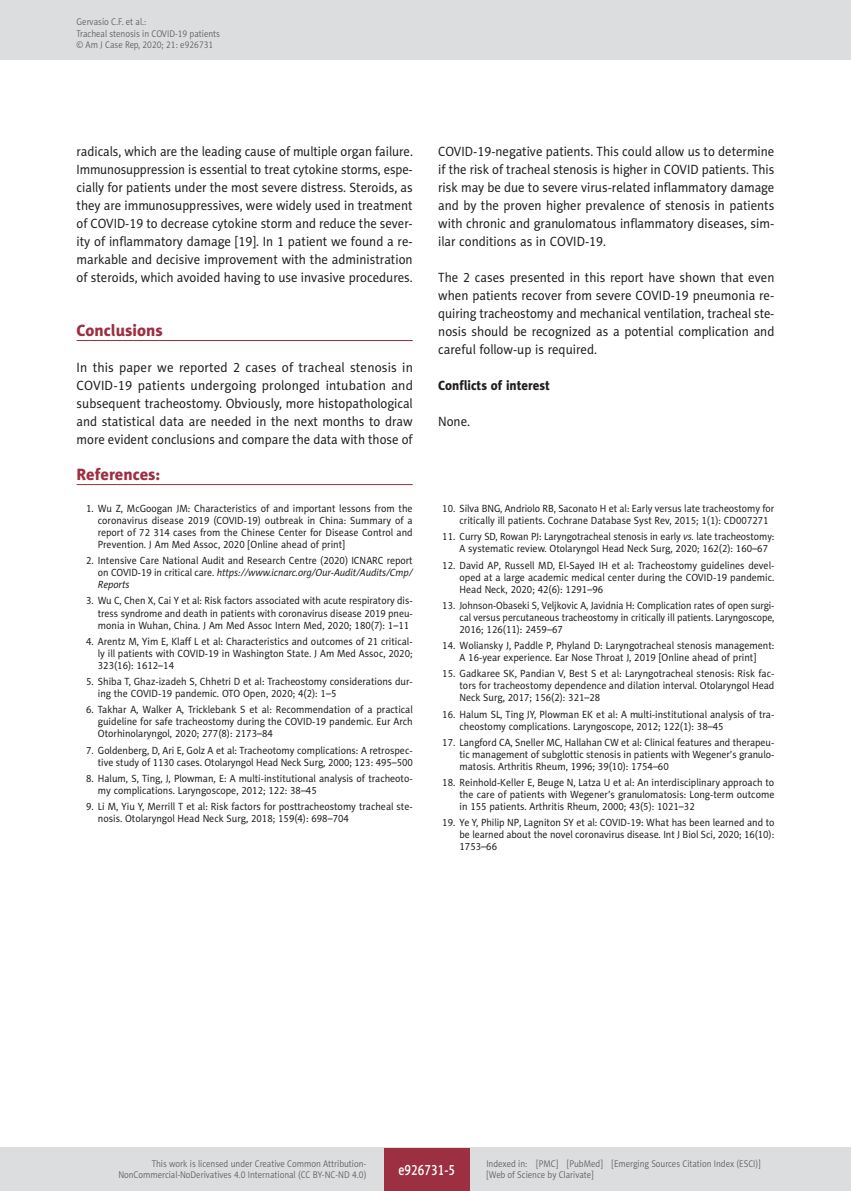
<style>
.page{position:relative;width:851px;height:1191px;background:#fff}
.page>*{position:absolute;margin:0;border:0;box-sizing:border-box;transform-origin:0 0}
.AJCR_Referencje_Tytu{font:16.5px "Naomi Sans EFN Heavy";color:#9d2f42}
.AJCR_Headline_1{font:16.5px "Naomi Sans EFN Heavy";color:#9d2f42}
.t1{font:15px "Naomi Sans EFN Medium";color:#fff;scale:.8 1}
.AJCR_Body{font:13.5px/18px "Naomi Sans EFN";color:#231f20;text-align:justify;scale:.95 1}
.AJCR_Body-2{font:13.5px/18px "Naomi Sans EFN";color:#231f20;text-align:justify;scale:.94 1}
.AJCR_Body-3{font:13.5px/18px "Naomi Sans EFN";color:#231f20;text-align:justify}
.AJCR_Headline_2{font:13.5px "Naomi Sans EFN Heavy";color:#231f20;scale:.95 1}
.AJCR_Referencje_punk{font:10.5px/12px "Naomi Sans EFN";color:#231f20;text-align:justify;scale:.95 1}
.AJCR_Referencje_punk-2{font:10.5px/12px "Naomi Sans EFN";color:#231f20;text-align:justify;scale:.94 1}
.AJCR_Referencje_punk-3{font:10.5px/12px "Naomi Sans EFN";color:#231f20;text-align:justify;scale:.93 1}
.t2{font:9.75px/11.2px "Naomi Sans EFN Light";color:#57585a;scale:.9 1}
.s1{font-style:italic}
</style>
<div class="page">
<hr style="left:77px;top:484px;width:335px;height:1px;background:#9d2f42">
<hr style="left:77px;top:340px;width:335px;height:1px;background:#9d2f42">
<div style="left:0;top:0;width:850px;height:60px;background:#dcdddf"></div>
<div style="left:0;top:1148px;width:850px;height:43px;background:#dcdddf"></div>
<div style="left:384px;top:1147px;width:85px;height:43px;background:#9d2f42"></div>
<p class="t2" style="left:77px;top:16px;width:161px">Gervasio C.F. et al.:<br>Tracheal stenosis in COVID-19 patients © Am J Case Rep, 2020; 21: e926731</p>
<p class="AJCR_Body-2" style="left:77px;top:142px;width:359px">radicals, which are the leading cause of multiple organ failure.<br>Immunosuppression is essential to treat cytokine storms, espe&shy;cially for patients under the most severe distress. Steroids, as they are immunosuppressives, were widely used in treatment of COVID-19 to decrease cytokine storm and reduce the sever&shy;ity of inflammatory damage [19]. In 1 patient we found a re&shy;markable and decisive improvement with the administration of steroids, which avoided having to use invasive procedures.</p>
<p class="AJCR_Headline_1" style="left:77px;top:320px;width:88px">Conclusions</p>
<p class="AJCR_Body-3" style="left:77px;top:358px;width:338px">In this paper we reported 2 cases of tracheal stenosis in COVID-19 patients undergoing prolonged intubation and subsequent tracheostomy. Obviously, more histopathological and statistical data are needed in the next months to draw more evident conclusions and compare the data with those of</p>
<p class="AJCR_Referencje_Tytu" style="left:77px;top:464px;width:85px">References:</p>
<p class="AJCR_Referencje_punk" style="left:98px;top:502px;width:333px;text-indent:-12px">1. Wu Z, McGoogan JM: Characteristics of and important lessons from the coronavirus disease 2019 (COVID-19) outbreak in China: Summary of a report of 72 314 cases from the Chinese Center for Disease Control and Prevention. J Am Med Assoc, 2020 [Online ahead of print]</p>
<p class="AJCR_Referencje_punk" style="left:98px;top:555px;width:333px;text-indent:-12px">2. Intensive Care National Audit and Research Centre (2020) ICNARC report on COVID-19 in critical care. <span class="s1">https://www.icnarc.org/Our-Audit/Audits/Cmp/ Reports</span></p>
<p class="AJCR_Referencje_punk-2" style="left:98px;top:595px;width:336px;text-indent:-12px">3. Wu C, Chen X, Cai Y et al: Risk factors associated with acute respiratory dis&shy;tress syndrome and death in patients with coronavirus disease 2019 pneu&shy;monia in Wuhan, China. J Am Med Assoc Intern Med, 2020; 180(7): 1–11</p>
<p class="AJCR_Referencje_punk" style="left:98px;top:635px;width:333px;text-indent:-12px">4. Arentz M, Yim E, Klaff L et al: Characteristics and outcomes of 21 critical&shy;ly ill patients with COVID-19 in Washington State. J Am Med Assoc, 2020; 323(16): 1612–14</p>
<p class="AJCR_Referencje_punk" style="left:98px;top:675px;width:333px;text-indent:-12px">5. Shiba T, Ghaz-izadeh S, Chhetri D et al: Tracheostomy considerations dur&shy;ing the COVID-19 pandemic. OTO Open, 2020; 4(2): 1–5</p>
<p class="AJCR_Referencje_punk" style="left:98px;top:704px;width:333px;text-indent:-12px">6. Takhar A, Walker A, Tricklebank S et al: Recommendation of a practical guideline for safe tracheostomy during the COVID-19 pandemic. Eur Arch Otorhinolaryngol, 2020; 277(8): 2173–84</p>
<p class="AJCR_Referencje_punk" style="left:86px;top:744px;width:345px;text-align:right">7. Goldenberg, D, Ari E, Golz A et al: Tracheotomy complications: A retrospec&shy;tive study of 1130 cases. Otolaryngol Head Neck Surg, 2000; 123: 495–500</p>
<p class="AJCR_Referencje_punk" style="left:98px;top:772px;width:333px;text-indent:-12px">8. Halum, S, Ting, J, Plowman, E: A multi-institutional analysis of tracheoto&shy;my complications. Laryngoscope, 2012; 122: 38–45</p>
<p class="AJCR_Referencje_punk" style="left:98px;top:800px;width:333px;text-indent:-12px">9. Li M, Yiu Y, Merrill T et al: Risk factors for posttracheostomy tracheal ste&shy;nosis. Otolaryngol Head Neck Surg, 2018; 159(4): 698–704</p>
<p class="AJCR_Body" style="left:438px;top:142px;width:355px">COVID-19-negative patients. This could allow us to determine if the risk of tracheal stenosis is higher in COVID patients. This risk may be due to severe virus-related inflammatory damage and by the proven higher prevalence of stenosis in patients with chronic and granulomatous inflammatory diseases, sim&shy;ilar conditions as in COVID-19.</p>
<p class="AJCR_Body" style="left:438px;top:268px;width:355px">The 2 cases presented in this report have shown that even when patients recover from severe COVID-19 pneumonia re&shy;quiring tracheostomy and mechanical ventilation, tracheal ste&shy;nosis should be recognized as a potential complication and careful follow-up is required.</p>
<p class="AJCR_Headline_2" style="left:438px;top:377px;width:119px">Conflicts of interest</p>
<p class="AJCR_Body" style="left:438px;top:412px;width:35px">None.</p>
<p class="AJCR_Referencje_punk-2" style="left:459px;top:502px;width:336px;text-indent:-17px">10. Silva BNG, Andriolo RB, Saconato H et al: Early versus late tracheostomy for critically ill patients. Cochrane Database Syst Rev, 2015; 1(1): CD007271</p>
<p class="AJCR_Referencje_punk-2" style="left:459px;top:531px;width:336px;text-indent:-17px">11. Curry SD, Rowan PJ: Laryngotracheal stenosis in early <span class="s1">vs.</span> late tracheostomy:<br>A systematic review. Otolaryngol Head Neck Surg, 2020; 162(2): 160–67</p>
<p class="AJCR_Referencje_punk" style="left:459px;top:559px;width:333px;text-indent:-17px">12. David AP, Russell MD, El-Sayed IH et al: Tracheostomy guidelines devel&shy;oped at a large academic medical center during the COVID-19 pandemic.<br>Head Neck, 2020; 42(6): 1291–96</p>
<p class="AJCR_Referencje_punk-3" style="left:459px;top:599px;width:340px;text-indent:-17px">13. Johnson-Obaseki S, Veljkovic A, Javidnia H: Complication rates of open surgi&shy;cal versus percutaneous tracheostomy in critically ill patients. Laryngoscope, 2016; 126(11): 2459–67</p>
<p class="AJCR_Referencje_punk" style="left:442px;top:639px;width:351px;text-align:center">14. Woliansky J, Paddle P, Phyland D: Laryngotracheal stenosis management:<br>A 16-year experience. Ear Nose Throat J, 2019 [Online ahead of print]</p>
<p class="AJCR_Referencje_punk" style="left:459px;top:668px;width:333px;text-indent:-17px">15. Gadkaree SK, Pandian V, Best S et al: Laryngotracheal stenosis: Risk fac&shy;tors for tracheostomy dependence and dilation interval. Otolaryngol Head Neck Surg, 2017; 156(2): 321–28</p>
<p class="AJCR_Referencje_punk" style="left:459px;top:708px;width:333px;text-indent:-17px">16. Halum SL, Ting JY, Plowman EK et al: A multi-institutional analysis of tra&shy;cheostomy complications. Laryngoscope, 2012; 122(1): 38–45</p>
<p class="AJCR_Referencje_punk-2" style="left:459px;top:736px;width:336px;text-indent:-17px">17. Langford CA, Sneller MC, Hallahan CW et al: Clinical features and therapeu&shy;tic management of subglottic stenosis in patients with Wegener’s granulo&shy;matosis. Arthritis Rheum, 1996; 39(10): 1754–60</p>
<p class="AJCR_Referencje_punk" style="left:459px;top:776px;width:333px;text-indent:-17px">18. Reinhold-Keller E, Beuge N, Latza U et al: An interdisciplinary approach to the care of patients with Wegener’s granulomatosis: Long-term outcome in 155 patients. Arthritis Rheum, 2000; 43(5): 1021–32</p>
<p class="AJCR_Referencje_punk" style="left:459px;top:817px;width:333px;text-indent:-17px">19. Ye Y, Philip NP, Lagniton SY et al: COVID-19: What has been learned and to be learned about the novel coronavirus disease. Int J Biol Sci, 2020; 16(10):<br>1753–66</p>
<p class="t2" style="left:118px;top:1158px;width:277px;text-align:right">This work is licensed under Creative Common Attribution-<br>NonCommercial-NoDerivatives 4.0 International (CC BY-NC-ND 4.0)</p>
<h2 class="t1" style="left:398px;top:1160px;width:72px">e926731-5</h2>
<p class="t2" style="left:486px;top:1158px;width:306px">Indexed in: [PMC] [PubMed] [Emerging Sources Citation Index (ESCI)] [Web of Science by Clarivate]</p>
</div>
